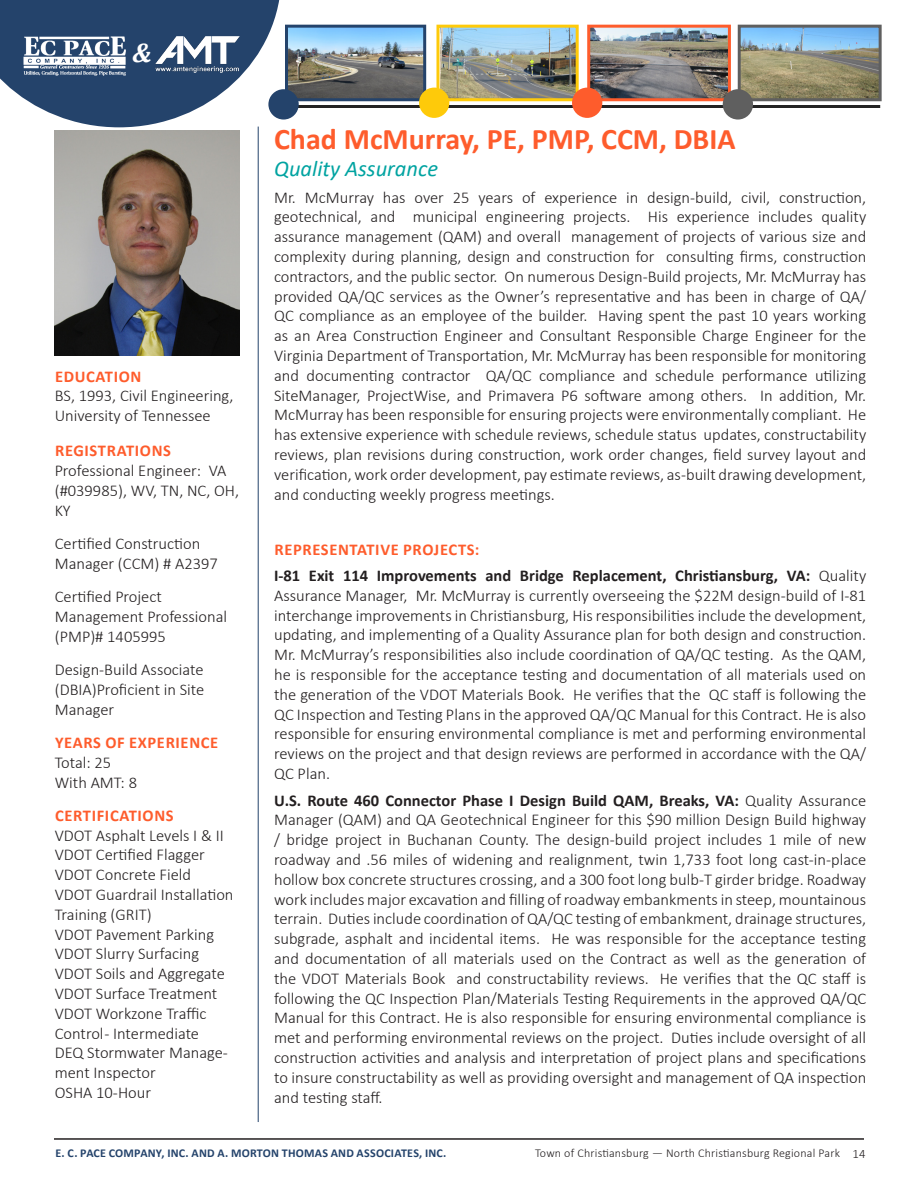
<style>
.page{position:relative;width:918px;height:1188px;background:#fff}
.page>*{position:absolute;margin:0;border:0;box-sizing:border-box;transform-origin:0 0}
.t1{font:700 30px "Calibri";color:#fe5c2c}
.t2{font:italic 700 27px "Cambria";color:#fff}
.t3{font:italic 22.5px "Calibri";color:#00a3a1}
.t4{font:300 16.5px/19.8px "Calibri";color:#231f20}
.t5{font:700 16.5px "Calibri";letter-spacing:.04em;color:#fe5c2c}
.t6{font:700 12px "Calibri";letter-spacing:.015em;color:#24436b}
.t7{font:300 12px "Calibri";letter-spacing:.015em;color:#231f20}
.s1{font-weight:700}
.s2{font-size:12.75px}
</style>
<div class="page">
<svg style="left:0;top:0;width:280px;height:127px"></svg>
<img style="left:289px;top:29px;width:133px;height:68px">
<div style="left:285px;top:25px;width:141px;height:76px;border:3px solid #24436b"></div>
<img style="left:742px;top:29px;width:136px;height:68px">
<div style="left:738px;top:25px;width:144px;height:76px;border:3px solid #5f5f5f"></div>
<img style="left:441px;top:29px;width:134px;height:68px">
<div style="left:436px;top:25px;width:143px;height:76px;border:3px solid #feca0a"></div>
<img style="left:591px;top:29px;width:136px;height:68px">
<div style="left:587px;top:25px;width:144px;height:76px;border:3px solid #fe5c2c"></div>
<hr style="left:54px;top:1138px;width:810px;height:2px;background:#231f20">
<hr style="left:277px;top:105px;width:603px;height:3px;background:#232323">
<div style="left:268px;top:89px;width:31px;height:31px;background:#24436b;border-radius:50%"></div>
<div style="left:419px;top:88px;width:30px;height:30px;background:#feca0a;border-radius:50%"></div>
<div style="left:572px;top:88px;width:30px;height:30px;background:#fe5c2c;border-radius:50%"></div>
<div style="left:723px;top:89px;width:30px;height:31px;background:#5f5f5f;border-radius:50%"></div>
<img style="left:22px;top:35px;width:108px;height:44px">
<img style="left:153px;top:35px;width:88px;height:42px">
<hr style="left:258px;top:127px;width:1px;height:995px;background:#24436b">
<img style="left:55px;top:131px;width:185px;height:225px">
<h2 class="t2" style="left:132px;top:34px;width:21px">&amp;</h2>
<p class="t5" style="left:55px;top:365px;width:88px">EDUCATION</p>
<p class="t4" style="left:55px;top:386px;width:180px">BS, 1993, Civil Engineering,<br>University of Tennessee</p>
<p class="t5" style="left:55px;top:439px;width:117px">REGISTRATIONS</p>
<p class="t4" style="left:55px;top:461px;width:186px">Professional Engineer: VA (#039985), WV, TN, NC, OH,<br>KY</p>
<p class="t4" style="left:55px;top:534px;width:165px">Certified Construction<br>Manager (CCM) # A2397</p>
<p class="t4" style="left:55px;top:587px;width:174px">Certified Project<br>Management Professional (PMP)# 1405995</p>
<p class="t4" style="left:55px;top:660px;width:151px;text-align:justify">Design-Build Associate (DBIA)Proficient in Site Manager</p>
<p class="t5" style="left:55px;top:731px;width:165px">YEARS OF EXPERIENCE</p>
<p class="t4" style="left:55px;top:752px;width:84px">Total: 25<br>With AMT: 8</p>
<p class="t5" style="left:55px;top:804px;width:120px">CERTIFICATIONS</p>
<p class="t4" style="left:55px;top:825px;width:171px">VDOT Asphalt Levels I &amp; II</p>
<p class="t4" style="left:55px;top:845px;width:152px">VDOT Certified Flagger</p>
<p class="t4" style="left:55px;top:865px;width:138px">VDOT Concrete Field</p>
<p class="t4" style="left:55px;top:885px;width:180px">VDOT Guardrail Installation<br>Training (GRIT)</p>
<p class="t4" style="left:55px;top:924px;width:161px">VDOT Pavement Parking</p>
<p class="t4" style="left:55px;top:944px;width:146px">VDOT Slurry Surfacing</p>
<p class="t4" style="left:55px;top:964px;width:172px">VDOT Soils and Aggregate</p>
<p class="t4" style="left:55px;top:984px;width:164px">VDOT Surface Treatment</p>
<p class="t4" style="left:55px;top:1003px;width:153px">VDOT Workzone Traffic<br>Control - Intermediate</p>
<p class="t4" style="left:55px;top:1043px;width:175px">DEQ Stormwater Manage&shy;ment Inspector</p>
<p class="t4" style="left:55px;top:1083px;width:98px">OSHA 10-Hour</p>
<p class="t1" style="left:274px;top:118px;width:463px">Chad McMurray, PE, PMP, CCM, DBIA</p>
<p class="t3" style="left:274px;top:153px;width:166px">Quality Assurance</p>
<p class="t4" style="left:274px;top:187px;width:594px;text-align:justify">Mr. McMurray has over 25 years of experience in design-build, civil, construction, geotechnical, and municipal engineering projects. His experience includes quality assurance management (QAM) and overall management of projects of various size and complexity during planning, design and construction for consulting firms, construction contractors, and the public sector. On numerous Design-Build projects, Mr. McMurray has provided QA/QC services as the Owner’s representative and has been in charge of QA/ QC compliance as an employee of the builder. Having spent the past 10 years working as an Area Construction Engineer and Consultant Responsible Charge Engineer for the Virginia Department of Transportation, Mr. McMurray has been responsible for monitoring and documenting contractor QA/QC compliance and schedule performance utilizing SiteManager, ProjectWise, and Primavera P6 software among others. In addition, Mr.<br>McMurray has been responsible for ensuring projects were environmentally compliant. He has extensive experience with schedule reviews, schedule status updates, constructability reviews, plan revisions during construction, work order changes, field survey layout and verification, work order development, pay estimate reviews, as-built drawing development, and conducting weekly progress meetings.</p>
<p class="t5" style="left:274px;top:537px;width:206px">REPRESENTATIVE PROJECTS:</p>
<p class="t4" style="left:274px;top:566px;width:594px;text-align:justify"><span class="s1">I-81 Exit 114 Improvements and Bridge Replacement, Christiansburg, VA:</span> Quality Assurance Manager, Mr. McMurray is currently overseeing the $22M design-build of I-81 interchange improvements in Christiansburg, His responsibilities include the development, updating, and implementing of a Quality Assurance plan for both design and construction.<br>Mr. McMurray’s responsibilities also include coordination of QA/QC testing. As the QAM, he is responsible for the acceptance testing and documentation of all materials used on the generation of the VDOT Materials Book. He verifies that the QC staff is following the QC Inspection and Testing Plans in the approved QA/QC Manual for this Contract. He is also responsible for ensuring environmental compliance is met and performing environmental reviews on the project and that design reviews are performed in accordance with the QA/ QC Plan.</p>
<p class="t4" style="left:274px;top:790px;width:594px;text-align:justify"><span class="s1">U.S. Route 460 Connector Phase I Design Build QAM, Breaks, VA:</span> Quality Assurance Manager (QAM) and QA Geotechnical Engineer for this $90 million Design Build highway / bridge project in Buchanan County. The design-build project includes 1 mile of new roadway and .56 miles of widening and realignment, twin 1,733 foot long cast-in-place hollow box concrete structures crossing, and a 300 foot long bulb-T girder bridge. Roadway work includes major excavation and filling of roadway embankments in steep, mountainous terrain. Duties include coordination of QA/QC testing of embankment, drainage structures, subgrade, asphalt and incidental items. He was responsible for the acceptance testing and documentation of all materials used on the Contract as well as the generation of the VDOT Materials Book and constructability reviews. He verifies that the QC staff is following the QC Inspection Plan/Materials Testing Requirements in the approved QA/QC Manual for this Contract. He is also responsible for ensuring environmental compliance is met and performing environmental reviews on the project. Duties include oversight of all construction activities and analysis and interpretation of project plans and specifications to insure constructability as well as providing oversight and management of QA inspection and testing staff.</p>
<p class="t6" style="left:56px;top:1145px;width:392px">E. C. PACE COMPANY, INC. AND A. MORTON THOMAS AND ASSOCIATES, INC.</p>
<p class="t7" style="left:535px;top:1146px;width:332px">Town of Christiansburg — North Christiansburg Regional Park <span class="s2">14</span></p>
</div>
